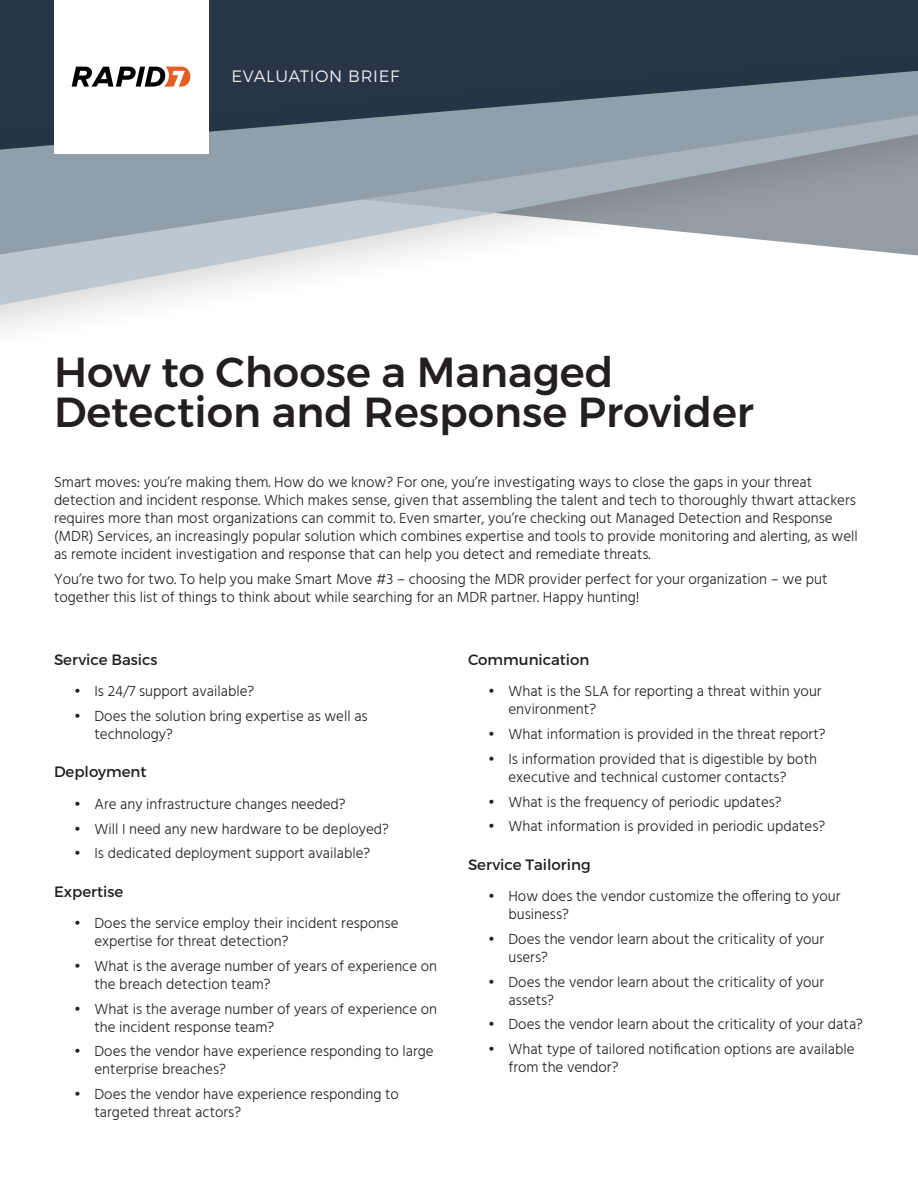
<style>
.page{position:relative;width:918px;height:1188px;background:#fff}
.page>*{position:absolute;margin:0;border:0;box-sizing:border-box;transform-origin:0 0}
.Product{font:500 42px/40.5px "Montserrat";color:#231f20}
.t1{font:300 16.5px "Montserrat";letter-spacing:.04em;color:#e9edf1}
.t2{font:300 15px/18px "Hind";color:#231f20}
.Section_Title{font:15px "Montserrat";color:#231f20}
</style>
<div class="page">
<div style="left:0;top:0;width:918px;height:39px;background:#283547"></div>
<div style="left:0;top:39px;width:918px;height:327px;background:#231f20;opacity:.22"></div>
<svg style="left:0;top:65px;width:918px;height:255px"></svg>
<div style="left:54px;top:0;width:154px;height:154px;background:#fff"></div>
<svg style="left:72px;top:67px;width:118px;height:20px"></svg>
<p class="t1" style="left:231px;top:66px;width:170px">EVALUATION BRIEF</p>
<p class="Product" style="left:54px;top:352px;width:701px">How to Choose a Managed<br>Detection and Response Provider</p>
<p class="t2" style="left:54px;top:474px;width:805px">Smart moves: you’re making them. How do we know? For one, you’re investigating ways to close the gaps in your threat detection and incident response. Which makes sense, given that assembling the talent and tech to thoroughly thwart attackers requires more than most organizations can commit to. Even smarter, you’re checking out Managed Detection and Response (MDR) Services, an increasingly popular solution which combines expertise and tools to provide monitoring and alerting, as well as remote incident investigation and response that can help you detect and remediate threats.</p>
<p class="t2" style="left:54px;top:571px;width:775px">You’re two for two. To help you make Smart Move #3 – choosing the MDR provider perfect for your organization – we put together this list of things to think about while searching for an MDR partner. Happy hunting!</p>
<p class="Section_Title" style="left:54px;top:650px;width:105px">Service Basics</p>
<p class="t2" style="left:74px;top:683px;width:181px">• Is 24/7 support available?</p>
<p class="t2" style="left:94px;top:708px;width:275px;text-indent:-20px">• Does the solution bring expertise as well as technology?</p>
<p class="Section_Title" style="left:54px;top:763px;width:94px">Deployment</p>
<p class="t2" style="left:74px;top:796px;width:273px">• Are any infrastructure changes needed?</p>
<p class="t2" style="left:74px;top:821px;width:316px">• Will I need any new hardware to be deployed?</p>
<p class="t2" style="left:74px;top:845px;width:298px">• Is dedicated deployment support available?</p>
<p class="Section_Title" style="left:54px;top:882px;width:71px">Expertise</p>
<p class="t2" style="left:94px;top:915px;width:305px;text-indent:-20px">• Does the service employ their incident response expertise for threat detection?</p>
<p class="t2" style="left:94px;top:958px;width:344px;text-indent:-20px">• What is the average number of years of experience on the breach detection team?</p>
<p class="t2" style="left:94px;top:1001px;width:344px;text-indent:-20px">• What is the average number of years of experience on the incident response team?</p>
<p class="t2" style="left:94px;top:1043px;width:341px;text-indent:-20px">• Does the vendor have experience responding to large enterprise breaches?</p>
<p class="t2" style="left:94px;top:1086px;width:306px;text-indent:-20px">• Does the vendor have experience responding to targeted threat actors?</p>
<p class="Section_Title" style="left:468px;top:650px;width:123px">Communication</p>
<p class="t2" style="left:508px;top:683px;width:315px;text-indent:-20px">• What is the SLA for reporting a threat within your environment?</p>
<p class="t2" style="left:488px;top:726px;width:339px">• What information is provided in the threat report?</p>
<p class="t2" style="left:508px;top:751px;width:310px;text-indent:-20px">• Is information provided that is digestible by both executive and technical customer contacts?</p>
<p class="t2" style="left:488px;top:794px;width:295px">• What is the frequency of periodic updates?</p>
<p class="t2" style="left:488px;top:818px;width:338px">• What information is provided in periodic updates?</p>
<p class="Section_Title" style="left:468px;top:855px;width:124px">Service Tailoring</p>
<p class="t2" style="left:508px;top:888px;width:334px;text-indent:-20px">• How does the vendor customize the offering to your business?</p>
<p class="t2" style="left:508px;top:931px;width:317px;text-indent:-20px">• Does the vendor learn about the criticality of your users?</p>
<p class="t2" style="left:508px;top:974px;width:317px;text-indent:-20px">• Does the vendor learn about the criticality of your assets?</p>
<p class="t2" style="left:488px;top:1016px;width:376px">• Does the vendor learn about the criticality of your data?</p>
<p class="t2" style="left:508px;top:1041px;width:348px;text-indent:-20px">• What type of tailored notification options are available from the vendor?</p>
</div>
